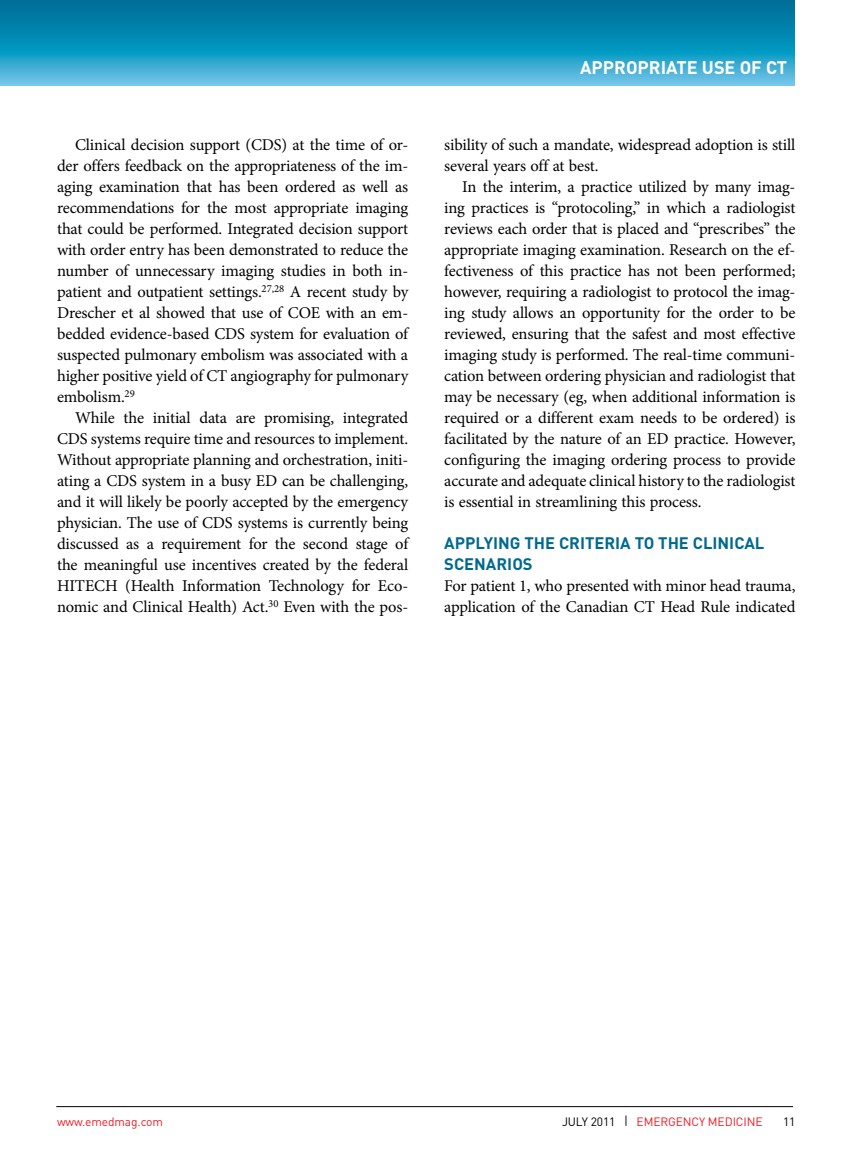
<style>
.page{position:relative;width:851px;height:1161px;background:#fff}
.page>*{position:absolute;margin:0;border:0;box-sizing:border-box;transform-origin:0 0}
.t1{font:700 18px "DIN";color:#fff}
.body{font:16.5px/21px "Minion Pro";letter-spacing:-.01em;color:#000;text-align:justify}
.body_no_indent{font:16.5px/21px "Minion Pro";letter-spacing:-.01em;color:#000}
.ahd{font:700 16.5px/21px "DIN";color:#006991}
.t2{font:12px "DIN";letter-spacing:-.01em;color:#ed1d24}
.t3{font:12px "DIN";color:#000}
.s1{color:#000}
</style>
<div class="page">
<hr style="left:56px;top:1106px;width:737px;height:1px;background:#000">
<svg style="left:0;top:0;width:794px;height:85px;background:#1993bb"></svg>
<p class="body" style="left:57px;top:134px;width:353px;text-indent:18px">Clinical decision support (CDS) at the time of or&shy;der offers feedback on the appropriateness of the im&shy;aging examination that has been ordered as well as recommendations for the most appropriate imaging that could be performed. Integrated decision support with order entry has been demonstrated to reduce the number of unnecessary imaging studies in both in&shy;patient and outpatient settings.<sup>27,28</sup> A recent study by Drescher et al showed that use of COE with an em&shy;bedded evidence-based CDS system for evaluation of suspected pulmonary embolism was associated with a higher positive yield of CT angiography for pulmonary embolism.<sup>29</sup></p>
<p class="body" style="left:57px;top:407px;width:353px;text-indent:18px">While the initial data are promising, integrated CDS systems require time and resources to implement.<br>Without appropriate planning and orchestration, initi&shy;ating a CDS system in a busy ED can be challenging, and it will likely be poorly accepted by the emergency physician. The use of CDS systems is currently being discussed as a requirement for the second stage of the meaningful use incentives created by the federal HITECH (Health Information Technology for Eco&shy;nomic and Clinical Health) Act.<sup>30</sup> Even with the pos-</p>
<p class="t1" style="left:580px;top:55px;width:208px">APPROPRIATE USE OF CT</p>
<p class="body" style="left:444px;top:134px;width:352px">sibility of such a mandate, widespread adoption is still several years off at best.</p>
<p class="body" style="left:444px;top:176px;width:353px;text-indent:18px">In the interim, a practice utilized by many imag&shy;ing practices is “protocoling,” in which a radiologist reviews each order that is placed and “prescribes” the appropriate imaging examination. Research on the ef&shy;fectiveness of this practice has not been performed; however, requiring a radiologist to protocol the imag&shy;ing study allows an opportunity for the order to be reviewed, ensuring that the safest and most effective imaging study is performed. The real-time communi&shy;cation between ordering physician and radiologist that may be necessary (eg, when additional information is required or a different exam needs to be ordered) is facilitated by the nature of an ED practice. However, configuring the imaging ordering process to provide accurate and adequate clinical history to the radiologist is essential in streamlining this process.</p>
<p class="ahd" style="left:444px;top:532px;width:321px">APPLYING THE CRITERIA TO THE CLINICAL<br>SCENARIOS</p>
<p class="body_no_indent" style="left:444px;top:575px;width:353px">For patient 1, who presented with minor head trauma, application of the Canadian CT Head Rule indicated</p>
<p class="t2" style="left:57px;top:1115px;width:108px">www.emedmag.com</p>
<p class="t2" style="left:562px;top:1115px;width:202px"><span class="s1">JULY 2011 |</span> EMERGENCY MEDICINE</p>
<p class="t3" style="left:783px;top:1115px;width:14px">11</p>
</div>
